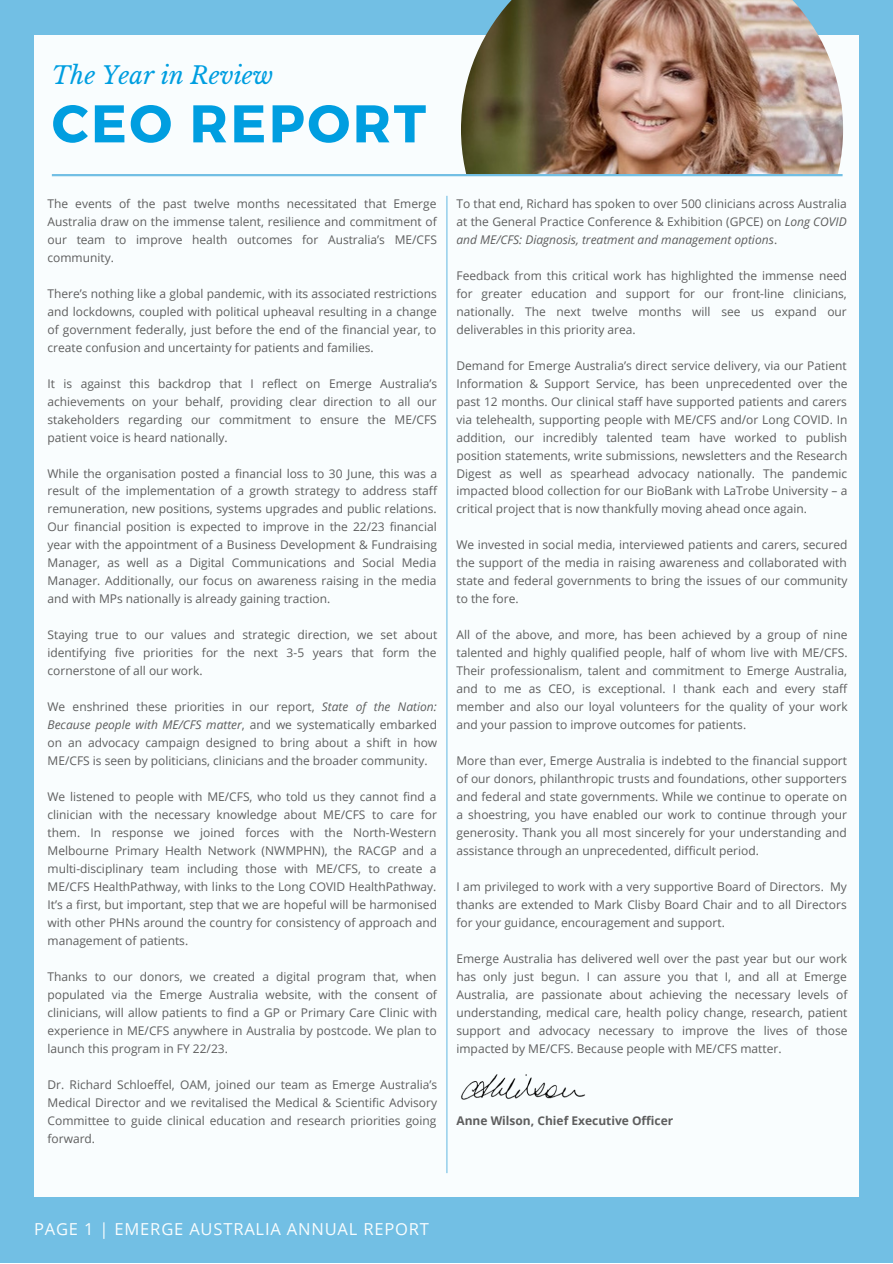
<style>
.page{position:relative;width:893px;height:1264px;background:#fff}
.page>*{position:absolute;margin:0;border:0;box-sizing:border-box;transform-origin:0 0}
.t1{font:700 52.95px "Montserrat";letter-spacing:.05em;color:#009ee0}
.t2{font:italic 24px "Libre Baskerville";color:#009ee0}
.t3{font:16.5px "Open Sans";letter-spacing:.05em;color:#f9fdfe}
.t4{font:12px/18px "Open Sans";color:#5e5e5e;text-align:justify}
.t5{font:700 12px "Open Sans";color:#5e5e5e}
.s1{font-style:italic}
</style>
<div class="page">
<div style="left:0;top:0;width:892px;height:1262px;background:#72bfe4"></div>
<div style="left:34px;top:35px;width:824px;height:1161px;background:#f9fdfe"></div>
<img style="left:461px;top:0;width:382px;height:175px">
<hr style="left:52px;top:174px;width:790px;height:2px;background:#72bfe4">
<img style="left:461px;top:1074px;width:124px;height:26px">
<hr style="left:446px;top:196px;width:1px;height:977px;background:#72bfe4">
<h2 class="t2" style="left:52px;top:60px;width:223px">The Year in Review</h2>
<h1 class="t1" style="left:52px;top:89px;width:375px">CEO REPORT</h1>
<p class="t4" style="left:48px;top:194px;width:391px">The events of the past twelve months necessitated that Emerge Australia draw on the immense talent, resilience and commitment of our team to improve health outcomes for Australia’s ME/CFS community.</p>
<p class="t4" style="left:48px;top:284px;width:391px">There’s nothing like a global pandemic, with its associated restrictions and lockdowns, coupled with political upheaval resulting in a change of government federally, just before the end of the financial year, to create confusion and uncertainty for patients and families.</p>
<p class="t4" style="left:48px;top:374px;width:391px">It is against this backdrop that I reflect on Emerge Australia’s achievements on your behalf, providing clear direction to all our stakeholders regarding our commitment to ensure the ME/CFS patient voice is heard nationally.</p>
<p class="t4" style="left:48px;top:464px;width:391px">While the organisation posted a financial loss to 30 June, this was a result of the implementation of a growth strategy to address staff remuneration, new positions, systems upgrades and public relations.<br>Our financial position is expected to improve in the 22/23 financial year with the appointment of a Business Development &amp; Fundraising Manager, as well as a Digital Communications and Social Media Manager. Additionally, our focus on awareness raising in the media and with MPs nationally is already gaining traction.</p>
<p class="t4" style="left:48px;top:625px;width:391px">Staying true to our values and strategic direction, we set about identifying five priorities for the next 3-5 years that form the cornerstone of all our work.</p>
<p class="t4" style="left:48px;top:697px;width:391px">We enshrined these priorities in our report, <span class="s1">State of the Nation:<br>Because people with ME/CFS matter</span>, and we systematically embarked on an advocacy campaign designed to bring about a shift in how ME/CFS is seen by politicians, clinicians and the broader community.</p>
<p class="t4" style="left:48px;top:787px;width:391px">We listened to people with ME/CFS, who told us they cannot find a clinician with the necessary knowledge about ME/CFS to care for them. In response we joined forces with the North-Western Melbourne Primary Health Network (NWMPHN), the RACGP and a multi-disciplinary team including those with ME/CFS, to create a ME/CFS HealthPathway, with links to the Long COVID HealthPathway.<br>It’s a first, but important, step that we are hopeful will be harmonised with other PHNs around the country for consistency of approach and management of patients.</p>
<p class="t4" style="left:48px;top:967px;width:391px">Thanks to our donors, we created a digital program that, when populated via the Emerge Australia website, with the consent of clinicians, will allow patients to find a GP or Primary Care Clinic with experience in ME/CFS anywhere in Australia by postcode. We plan to launch this program in FY 22/23.</p>
<p class="t4" style="left:48px;top:1075px;width:391px">Dr. Richard Schloeffel, OAM, joined our team as Emerge Australia’s Medical Director and we revitalised the Medical &amp; Scientific Advisory Committee to guide clinical education and research priorities going forward.</p>
<p class="t4" style="left:456px;top:194px;width:392px">To that end, Richard has spoken to over 500 clinicians across Australia at the General Practice Conference &amp; Exhibition (GPCE) on <span class="s1">Long COVID and ME/CFS: Diagnosis, treatment and management options</span>.</p>
<p class="t4" style="left:456px;top:266px;width:392px">Feedback from this critical work has highlighted the immense need for greater education and support for our front-line clinicians, nationally. The next twelve months will see us expand our deliverables in this priority area.</p>
<p class="t4" style="left:456px;top:356px;width:392px">Demand for Emerge Australia’s direct service delivery, via our Patient Information &amp; Support Service, has been unprecedented over the past 12 months. Our clinical staff have supported patients and carers via telehealth, supporting people with ME/CFS and/or Long COVID. In addition, our incredibly talented team have worked to publish position statements, write submissions, newsletters and the Research Digest as well as spearhead advocacy nationally. The pandemic impacted blood collection for our BioBank with LaTrobe University – a critical project that is now thankfully moving ahead once again.</p>
<p class="t4" style="left:456px;top:536px;width:392px">We invested in social media, interviewed patients and carers, secured the support of the media in raising awareness and collaborated with state and federal governments to bring the issues of our community to the fore.</p>
<p class="t4" style="left:456px;top:625px;width:392px">All of the above, and more, has been achieved by a group of nine talented and highly qualified people, half of whom live with ME/CFS.<br>Their professionalism, talent and commitment to Emerge Australia, and to me as CEO, is exceptional. I thank each and every staff member and also our loyal volunteers for the quality of your work and your passion to improve outcomes for patients.</p>
<p class="t4" style="left:456px;top:751px;width:392px">More than ever, Emerge Australia is indebted to the financial support of our donors, philanthropic trusts and foundations, other supporters and federal and state governments. While we continue to operate on a shoestring, you have enabled our work to continue through your generosity. Thank you all most sincerely for your understanding and assistance through an unprecedented, difficult period.</p>
<p class="t4" style="left:456px;top:877px;width:392px">I am privileged to work with a very supportive Board of Directors. My thanks are extended to Mark Clisby Board Chair and to all Directors for your guidance, encouragement and support.</p>
<p class="t4" style="left:456px;top:949px;width:392px">Emerge Australia has delivered well over the past year but our work has only just begun. I can assure you that I, and all at Emerge Australia, are passionate about achieving the necessary levels of understanding, medical care, health policy change, research, patient support and advocacy necessary to improve the lives of those impacted by ME/CFS. Because people with ME/CFS matter.</p>
<p class="t5" style="left:456px;top:1112px;width:218px">Anne Wilson, Chief Executive Officer</p>
<h3 class="t3" style="left:34px;top:1217px;width:396px">PAGE 1 | EMERGE AUSTRALIA ANNUAL REPORT</h3>
</div>
